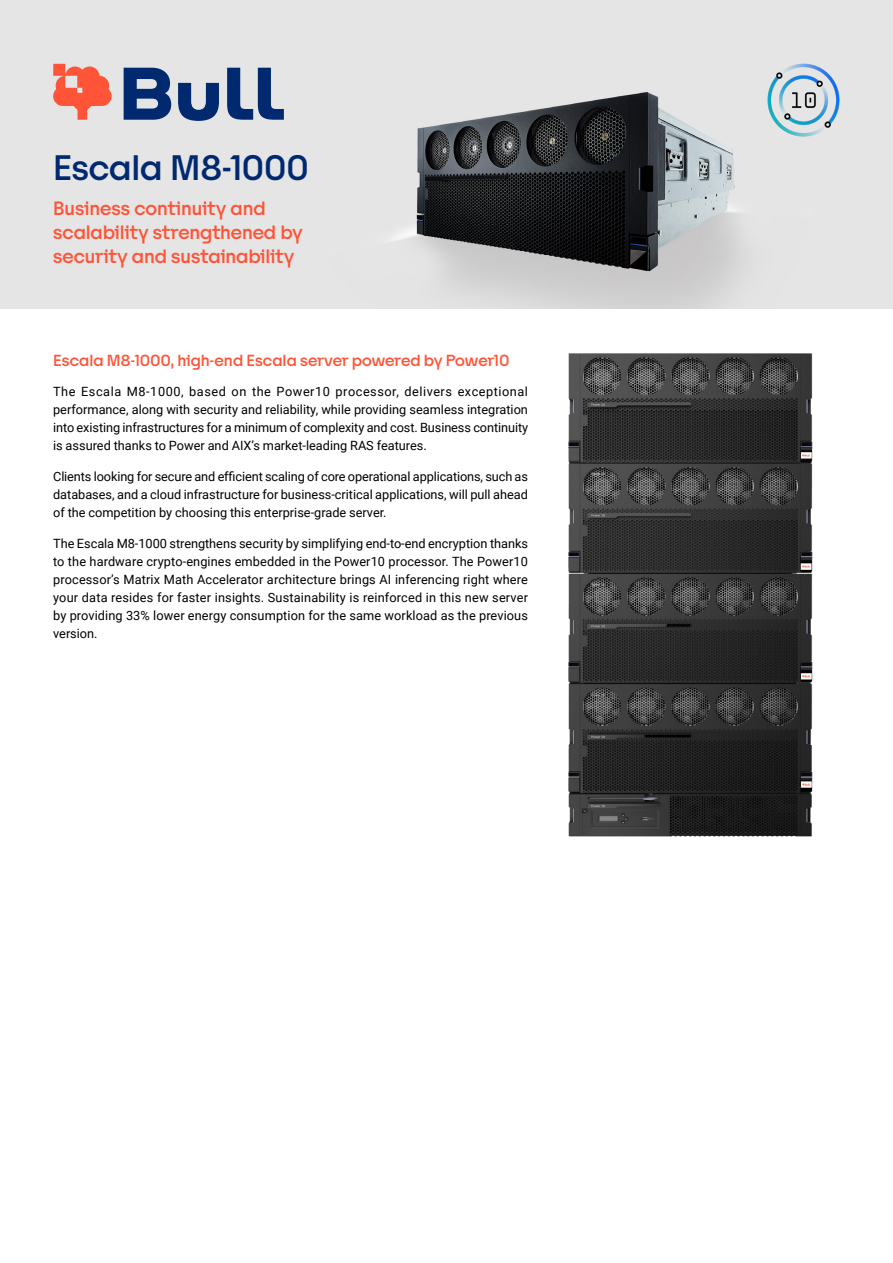
<style>
.page{position:relative;width:893px;height:1263px;background:#fff}
.page>*{position:absolute;margin:0;border:0;box-sizing:border-box;transform-origin:0 0}
.t1{font:500 33px "Tosh A";color:#002970}
.t2{font:500 18px/24px "Tosh A";color:#ff5438}
.t3{font:500 15px "Tosh A";letter-spacing:.005em;color:#ff5438}
.t4{font:12.75px/18px "Roboto";color:#000;text-align:justify}
</style>
<div class="page">
<div style="left:0;top:0;width:893px;height:309px;background:#e5e5e5"></div>
<img style="left:391px;top:63px;width:418px;height:246px">
<svg style="left:53px;top:64px;width:59px;height:56px"></svg>
<svg style="left:124px;top:68px;width:47px;height:52px"></svg>
<svg style="left:178px;top:83px;width:41px;height:38px"></svg>
<svg style="left:227px;top:68px;width:57px;height:52px"></svg>
<img style="left:568px;top:353px;width:245px;height:484px">
<img style="left:767px;top:64px;width:73px;height:72px">
<h1 class="t1" style="left:53px;top:145px;width:257px">Escala M8-1000</h1>
<h2 class="t2" style="left:53px;top:196px;width:251px">Business continuity and scalability strengthened by security and sustainability</h2>
<p class="t3" style="left:53px;top:349px;width:458px">Escala M8-1000, high-end Escala server powered by Power10</p>
<p class="t4" style="left:53px;top:382px;width:476px">The Escala M8-1000, based on the Power10 processor, delivers exceptional performance, along with security and reliability, while providing seamless integration into existing infrastructures for a minimum of complexity and cost. Business continuity is assured thanks to Power and AIX’s market-leading RAS features.</p>
<p class="t4" style="left:53px;top:467px;width:476px">Clients looking for secure and efficient scaling of core operational applications, such as databases, and a cloud infrastructure for business-critical applications, will pull ahead of the competition by choosing this enterprise-grade server.</p>
<p class="t4" style="left:53px;top:534px;width:476px">The Escala M8-1000 strengthens security by simplifying end-to-end encryption thanks to the hardware crypto-engines embedded in the Power10 processor. The Power10 processor’s Matrix Math Accelerator architecture brings AI inferencing right where your data resides for faster insights. Sustainability is reinforced in this new server by providing 33% lower energy consumption for the same workload as the previous version.</p>
</div>
